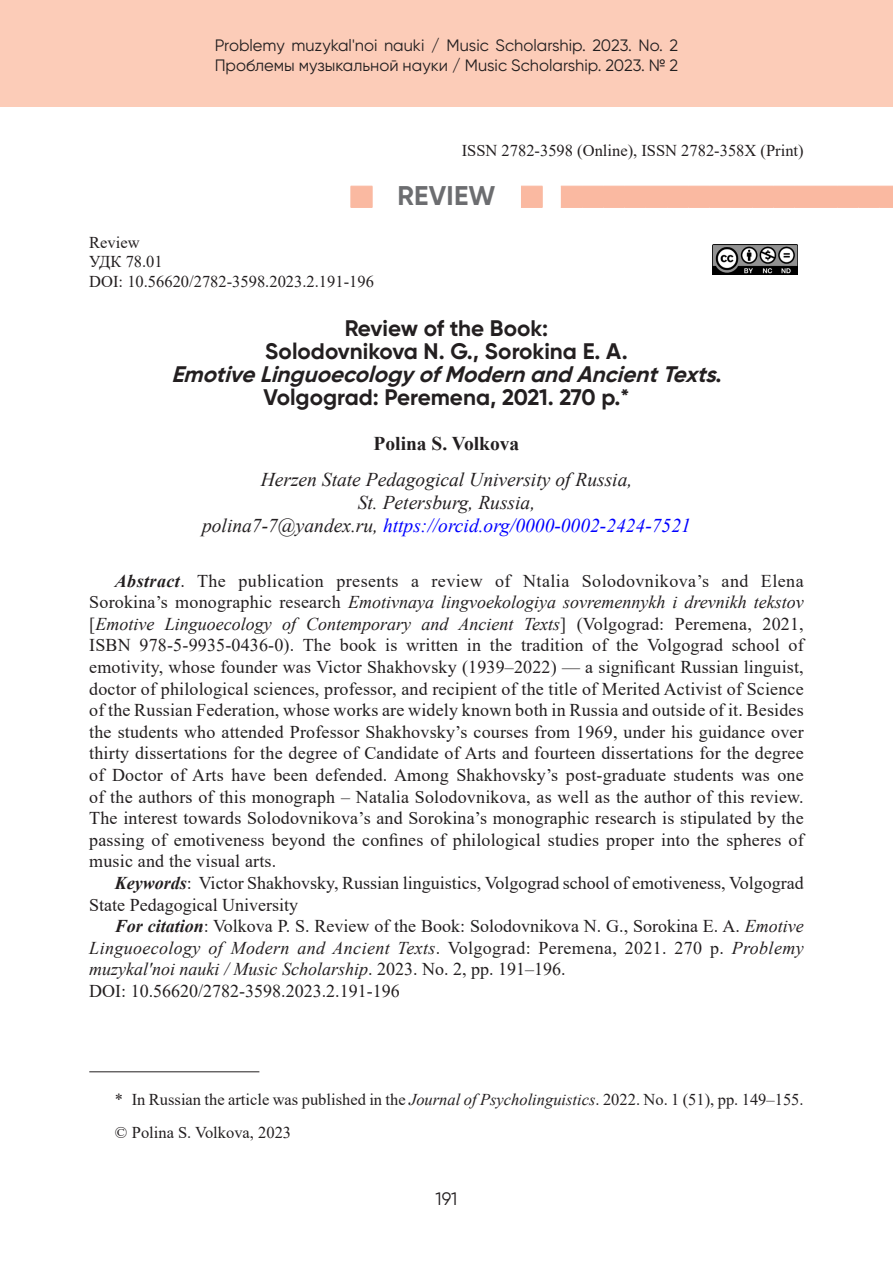
<style>
.page{position:relative;width:893px;height:1263px;background:#fff}
.page>*{position:absolute;margin:0;border:0;box-sizing:border-box;transform-origin:0 0}
.Рубрика{font:700 27px "Gilroy";letter-spacing:.01em;color:#6c6d70}
.Заголовок{font:700 22.5px/22.8px "Gilroy";color:#231f20;text-align:center}
.Академия{font:italic 19.5px "Times New Roman";color:#231f20}
.Академия-2{font:italic 19.5px "Times New Roman";color:#00f}
.Автор{font:700 19.5px "Times New Roman";color:#231f20}
.Литература{font:18px/21.6px "Times New Roman";color:#231f20;text-align:justify}
.Литература_DOI{font:18px "Times New Roman";color:#231f20}
.t1{font:18px "Gilroy";color:#231f20}
.Примечание{font:16.5px "Times New Roman";color:#231f20}
.t2{font:16.5px/19.5px "Gilroy";color:#231f20}
.Удк{font:16.5px "Times New Roman";color:#231f20}
.s1{font-style:italic}
.s2{color:#231f20}
.s3{font-weight:700;font-style:italic}
</style>
<div class="page">
<div style="left:0;top:0;width:893px;height:107px;background:#fcccb8"></div>
<svg style="left:351px;top:186px;width:542px;height:22px"></svg>
<img style="left:713px;top:245px;width:85px;height:30px">
<hr style="left:89px;top:1071px;width:170px;height:1px;background:#231f20">
<p class="t2" style="left:215px;top:36px;width:465px">Problemy muzykal'noi nauki / Music Scholarship. 2023. No. 2<br>Проблемы музыкальной науки / Music Scholarship. 2023. № 2</p>
<p class="Удк" style="left:462px;top:139px;width:343px">ISSN 2782-3598 (Online), ISSN 2782-358X (Print)</p>
<p class="Рубрика" style="left:397px;top:179px;width:100px">REVIEW</p>
<p class="Удк" style="left:89px;top:231px;width:52px">Review</p>
<p class="Удк" style="left:89px;top:250px;width:75px">УДК 78.01</p>
<p class="Удк" style="left:89px;top:270px;width:286px">DOI: 10.56620/2782-3598.2023.2.191-196</p>
<p class="Заголовок" style="left:345px;top:317px;width:205px">Review of the Book:</p>
<p class="Заголовок" style="left:171px;top:340px;width:553px">Solodovnikova N. G., Sorokina E. A.<br><span class="s1">EmotiveLinguoecologyofModernand AncientTexts</span>.<br>Volgograd: Peremena, 2021. 270 p.*</p>
<p class="Автор" style="left:374px;top:429px;width:147px">Polina S. Volkova</p>
<p class="Академия" style="left:261px;top:466px;width:373px">Herzen State Pedagogical University of Russia,</p>
<p class="Академия" style="left:358px;top:489px;width:179px">St. Petersburg, Russia,</p>
<p class="Академия-2" style="left:202px;top:512px;width:490px"><span class="s2">polina7-7@yandex.ru,</span> https://orcid.org/0000-0002-2424-7521</p>
<p class="Литература" style="left:89px;top:569px;width:716px;text-indent:26px"><span class="s3">Abstract</span>. The publication presents a review of Ntalia Solodovnikova’s and Elena Sorokina’s monographic research <span class="s1">Emotivnaya lingvoekologiya sovremennykh i drevnikh tekstov </span>[<span class="s1">Emotive Linguoecology of Contemporary and Ancient Texts</span>] (Volgograd: Peremena, 2021, ISBN 978-5-9935-0436-0). The book is written in the tradition of the Volgograd school of emotivity, whose founder was Victor Shakhovsky (1939–2022) — a significant Russian linguist, doctor of philological sciences, professor, and recipient of the title of Merited Activist of Science of the Russian Federation, whose works are widely known both in Russia and outside of it. Besides the students who attended Professor Shakhovsky’s courses from 1969, under his guidance over thirty dissertations for the degree of Candidate of Arts and fourteen dissertations for the degree of Doctor of Arts have been defended. Among Shakhovsky’s post-graduate students was one of the authors of this monograph – Natalia Solodovnikova, as well as the author of this review.<br>The interest towards Solodovnikova’s and Sorokina’s monographic research is stipulated by the passing of emotiveness beyond the confines of philological studies proper into the spheres of music and the visual arts.</p>
<p class="Литература" style="left:89px;top:871px;width:716px;text-indent:26px"><span class="s3">Keywords</span>: Victor Shakhovsky, Russian linguistics, Volgograd school of emotiveness, Volgograd<br>State Pedagogical University</p>
<p class="Литература" style="left:89px;top:915px;width:716px;text-indent:26px"><span class="s3">For citation</span>: Volkova P. S. Review of the Book: Solodovnikova N. G., Sorokina E. A. <span class="s1">Emotive Linguoecology of Modern and Ancient Texts</span>. Volgograd: Peremena, 2021. 270 p. <span class="s1">Problemy muzykal'noi nauki / Music Scholarship</span>. 2023. No. 2, pp. 191–196.</p>
<p class="Литература_DOI" style="left:89px;top:978px;width:312px">DOI: 10.56620/2782-3598.2023.2.191-196</p>
<p class="Примечание" style="left:115px;top:1088px;width:690px">* In Russian the article was published in the <span class="s1">Journal of Psycholinguistics</span>. 2022. No. 1 (51), pp. 149–155.</p>
<p class="Примечание" style="left:115px;top:1121px;width:178px">© Polina S. Volkova, 2023</p>
<p class="t1" style="left:436px;top:1188px;width:23px">191</p>
</div>
